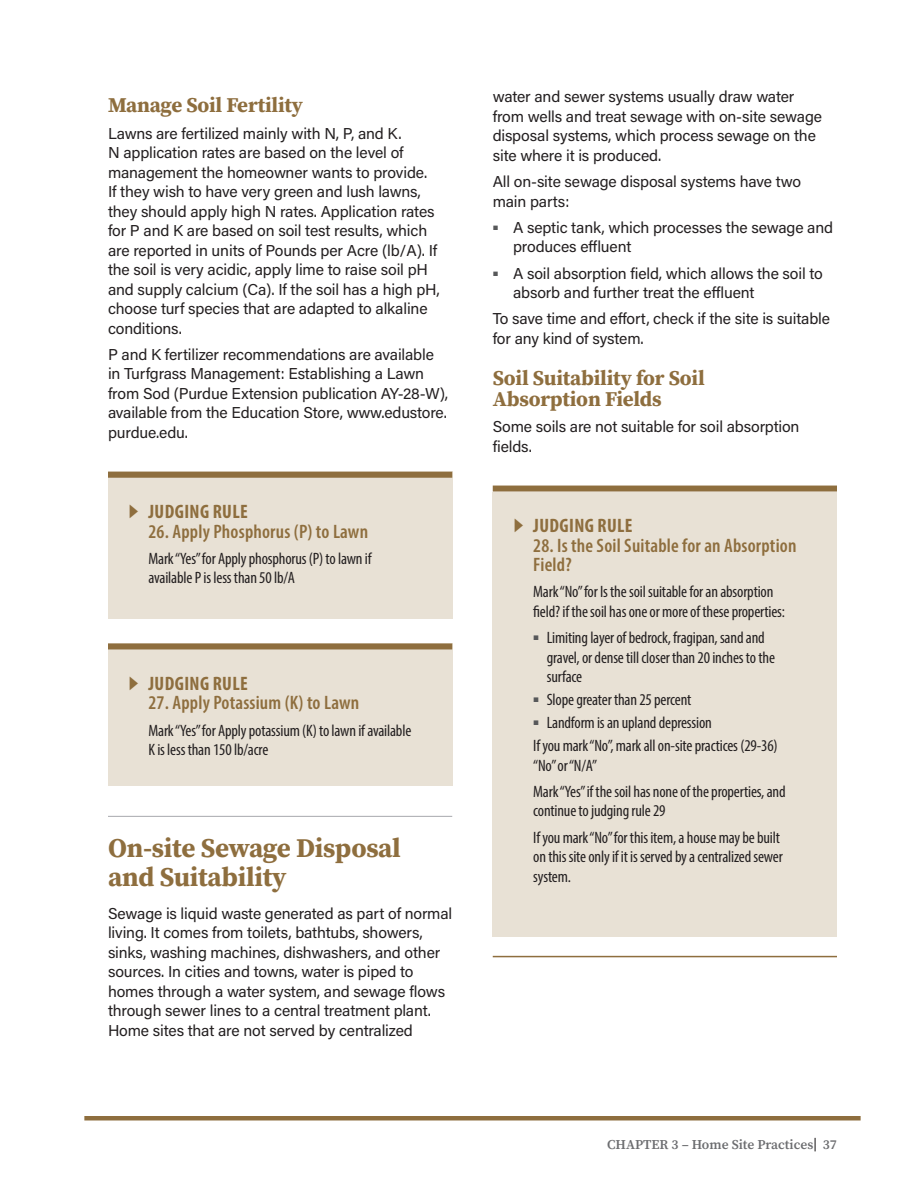
<style>
.page{position:relative;width:918px;height:1188px;background:#fff}
.page>*{position:absolute;margin:0;border:0;box-sizing:border-box;transform-origin:0 0}
.t1{font:700 27px/28.5px "Source Serif Pro";letter-spacing:-.01em;color:#8e6e3e}
.t2{font:700 21px/21px "Source Serif Pro";letter-spacing:-.01em;color:#8e6e3e}
.JR-Heading{font:600 condensed 19.5px/19.5px "Myriad Pro";letter-spacing:.01em;color:#8e6e3e}
.JR-Heading-2{font:700 condensed 19.5px "Myriad Pro";letter-spacing:.02em;color:#8e6e3e}
.JR-body{font:condensed 16.5px/19.5px "Myriad Pro";letter-spacing:-.01em;color:#231f20}
.Body{font:15.75px/19.5px "Acumin Pro";letter-spacing:-.01em;color:#231f20}
.t3{font:600 13.5px "Source Serif Pro";color:#6c6d70}
.s1{font-family:"Arial";font-stretch:normal}
.s2{color:#231f20}
</style>
<div class="page">
<hr style="left:84px;top:1116px;width:777px;height:4px;background:#8e6e3e">
<div style="left:493px;top:492px;width:344px;height:445px;background:#e8e1d5"></div>
<div style="left:108px;top:644px;width:344px;height:142px;background:#e8e1d5"></div>
<div style="left:108px;top:471px;width:344px;height:148px;background:#e8e1d5"></div>
<div style="left:108px;top:472px;width:344px;height:6px;background:#8e6e3e"></div>
<div style="left:108px;top:643px;width:344px;height:6px;background:#8e6e3e"></div>
<hr style="left:108px;top:816px;width:344px;height:1px;background:#a8a9ad">
<div style="left:493px;top:486px;width:344px;height:6px;background:#8e6e3e"></div>
<hr style="left:493px;top:956px;width:344px;height:1px;background:#8e6e3e">
<p class="t2" style="left:108px;top:95px;width:197px">Manage Soil Fertility</p>
<p class="Body" style="left:108px;top:123px;width:333px">Lawns are fertilized mainly with N, P, and K.<br>N application rates are based on the level of management the homeowner wants to provide.<br>If they wish to have very green and lush lawns, they should apply high N rates. Application rates for P and K are based on soil test results, which are reported in units of Pounds per Acre (lb/A). If the soil is very acidic, apply lime to raise soil pH and supply calcium (Ca). If the soil has a high pH, choose turf species that are adapted to alkaline conditions.</p>
<p class="Body" style="left:108px;top:344px;width:342px">P and K fertilizer recommendations are available in Turfgrass Management: Establishing a Lawn from Sod (Purdue Extension publication AY-28-W), available from the Education Store, www.edustore. purdue.edu.</p>
<p class="JR-Heading-2" style="left:128px;top:500px;width:121px"><span class="s1">►</span> JUDGING RULE</p>
<p class="JR-Heading" style="left:148px;top:521px;width:221px">26. Apply Phosphorus (P) to Lawn</p>
<p class="JR-body" style="left:148px;top:549px;width:225px">Mark “Yes” for Apply phosphorus (P) to lawn if available P is less than 50 lb/A</p>
<p class="JR-Heading-2" style="left:128px;top:671px;width:121px"><span class="s1">►</span> JUDGING RULE</p>
<p class="JR-Heading" style="left:148px;top:693px;width:212px">27. Apply Potassium (K) to Lawn</p>
<p class="JR-body" style="left:148px;top:720px;width:264px">Mark “Yes” for Apply potassium (K) to lawn if available<br>K is less than 150 lb/acre</p>
<h1 class="t1" style="left:108px;top:833px;width:295px">On-site Sewage Disposal and Suitability</h1>
<p class="Body" style="left:108px;top:903px;width:346px">Sewage is liquid waste generated as part of normal living. It comes from toilets, bathtubs, showers, sinks, washing machines, dishwashers, and other sources. In cities and towns, water is piped to homes through a water system, and sewage flows through sewer lines to a central treatment plant.<br>Home sites that are not served by centralized</p>
<p class="Body" style="left:493px;top:86px;width:331px">water and sewer systems usually draw water from wells and treat sewage with on-site sewage disposal systems, which process sewage on the site where it is produced.</p>
<p class="Body" style="left:493px;top:171px;width:310px">All on-site sewage disposal systems have two main parts:</p>
<p class="Body" style="left:513px;top:217px;width:322px;text-indent:-20px"><sup>■</sup> A septic tank, which processes the sewage and produces effluent</p>
<p class="Body" style="left:513px;top:263px;width:311px;text-indent:-20px"><sup>■</sup> A soil absorption field, which allows the soil to absorb and further treat the effluent</p>
<p class="Body" style="left:493px;top:308px;width:339px">To save time and effort, check if the site is suitable for any kind of system.</p>
<p class="t2" style="left:493px;top:367px;width:214px">Soil Suitability for Soil<br>Absorption Fields</p>
<p class="Body" style="left:493px;top:416px;width:308px">Some soils are not suitable for soil absorption fields.</p>
<p class="JR-Heading-2" style="left:513px;top:513px;width:121px"><span class="s1">►</span> JUDGING RULE</p>
<p class="JR-Heading" style="left:533px;top:535px;width:265px">28. Is the Soil Suitable for an Absorption<br>Field?</p>
<p class="JR-body" style="left:533px;top:582px;width:253px">Mark “No” for Is the soil suitable for an absorption field? if the soil has one or more of these properties:</p>
<p class="JR-body" style="left:547px;top:628px;width:230px;text-indent:-14px"><sup>■</sup> Limiting layer of bedrock, fragipan, sand and gravel, or dense till closer than 20 inches to the surface</p>
<p class="JR-body" style="left:533px;top:690px;width:160px"><sup>■</sup> Slope greater than 25 percent</p>
<p class="JR-body" style="left:533px;top:713px;width:180px"><sup>■</sup> Landform is an upland depression</p>
<p class="JR-body" style="left:533px;top:736px;width:246px">If you mark “No”, mark all on-site practices (29-36) “No” or “N/A”</p>
<p class="JR-body" style="left:533px;top:781px;width:254px">Mark “Yes” if the soil has none of the properties, and continue to judging rule 29</p>
<p class="JR-body" style="left:533px;top:827px;width:251px">If you mark “No” for this item, a house may be built on this site only if it is served by a centralized sewer system.</p>
<p class="t3" style="left:607px;top:1135px;width:231px">CHAPTER 3 – Home Site Practices<span class="s2">|</span> 37</p>
</div>
